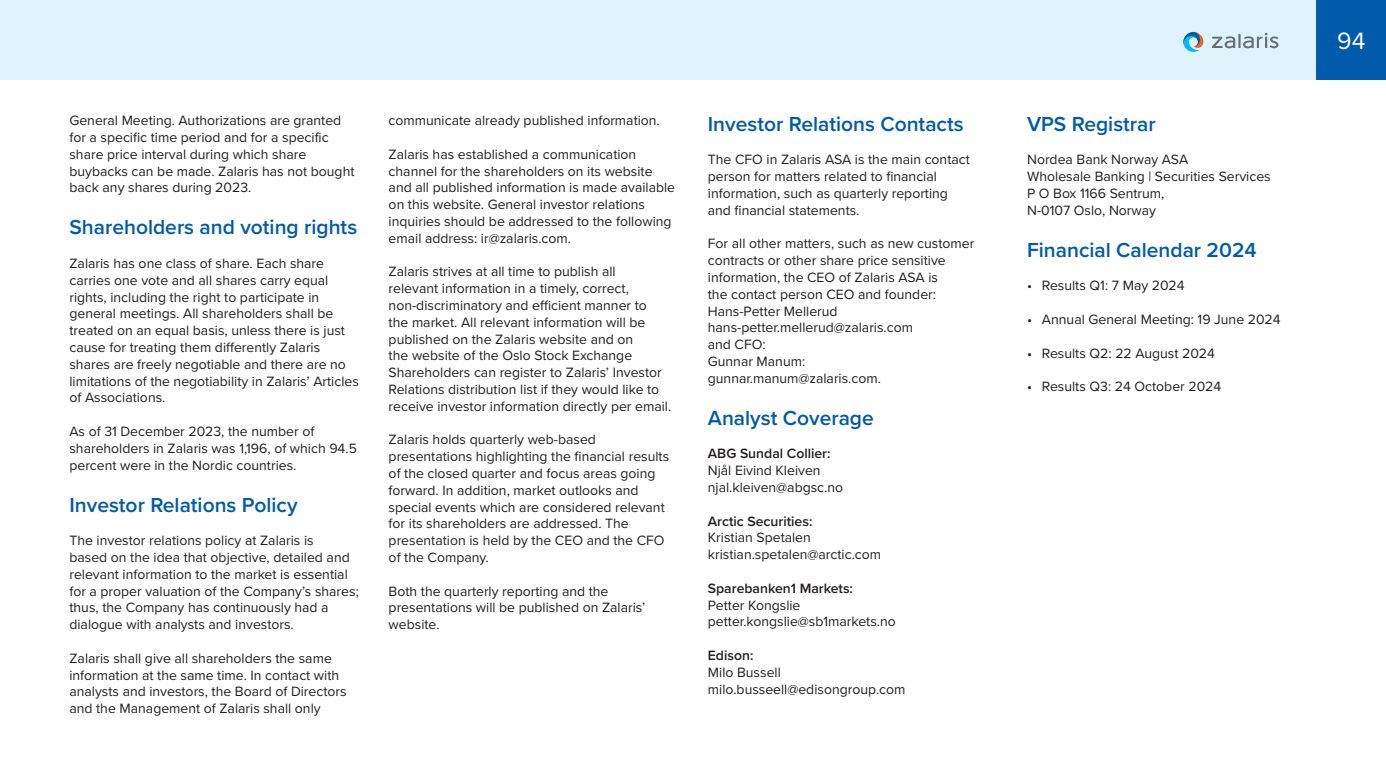
<style>
.page{position:relative;width:1386px;height:780px;background:#fff}
.page>*{position:absolute;margin:0;border:0;box-sizing:border-box;transform-origin:0 0}
.t1{font:24.5px "Proxima Nova";color:#fff}
.t2{font:600 21px "Proxima Nova";color:#015aaa}
.t3{font:14px/16.8px "Proxima Nova";color:#231f20}
.t4{font:600 14px "Proxima Nova";color:#231f20}
</style>
<div class="page">
<div style="left:0;top:0;width:1386px;height:79px;background:#def3fc"></div>
<div style="left:1317px;top:0;width:69px;height:79px;background:#015aaa"></div>
<hr style="left:1238px;top:34px;width:3px;height:14px;background:#666f75">
<svg style="left:1243px;top:33px;width:36px;height:15px"></svg>
<svg style="left:1212px;top:36px;width:23px;height:12px"></svg>
<svg style="left:1183px;top:32px;width:20px;height:20px"></svg>
<p class="t3" style="left:69px;top:111px;width:287px">General Meeting. Authorizations are granted for a specific time period and for a specific share price interval during which share buybacks can be made. Zalaris has not bought back any shares during 2023.</p>
<h2 class="t2" style="left:69px;top:212px;width:289px">Shareholders and voting rights</h2>
<p class="t3" style="left:69px;top:254px;width:291px">Zalaris has one class of share. Each share carries one vote and all shares carry equal rights, including the right to participate in general meetings. All shareholders shall be treated on an equal basis, unless there is just cause for treating them differently Zalaris shares are freely negotiable and there are no limitations of the negotiability in Zalaris’ Articles of Associations.</p>
<p class="t3" style="left:69px;top:422px;width:289px">As of 31 December 2023, the number of shareholders in Zalaris was 1,196, of which 94.5 percent were in the Nordic countries.</p>
<h2 class="t2" style="left:69px;top:489px;width:230px">Investor Relations Policy</h2>
<p class="t3" style="left:69px;top:531px;width:291px">The investor relations policy at Zalaris is<br>based on the idea that objective, detailed and relevant information to the market is essential for a proper valuation of the Company’s shares; thus, the Company has continuously had a dialogue with analysts and investors.</p>
<p class="t3" style="left:69px;top:649px;width:279px">Zalaris shall give all shareholders the same information at the same time. In contact with analysts and investors, the Board of Directors and the Management of Zalaris shall only</p>
<p class="t3" style="left:389px;top:111px;width:273px">communicate already published information.</p>
<p class="t3" style="left:389px;top:145px;width:288px">Zalaris has established a communication channel for the shareholders on its website and all published information is made available on this website. General investor relations inquiries should be addressed to the following email address: ir@zalaris.com.</p>
<p class="t3" style="left:389px;top:263px;width:284px">Zalaris strives at all time to publish all<br>relevant information in a timely, correct, non-discriminatory and efficient manner to<br>the market. All relevant information will be published on the Zalaris website and on<br>the website of the Oslo Stock Exchange Shareholders can register to Zalaris’ Investor Relations distribution list if they would like to receive investor information directly per email.</p>
<p class="t3" style="left:389px;top:431px;width:282px">Zalaris holds quarterly web-based presentations highlighting the financial results of the closed quarter and focus areas going forward. In addition, market outlooks and special events which are considered relevant for its shareholders are addressed. The presentation is held by the CEO and the CFO of the Company.</p>
<p class="t3" style="left:389px;top:582px;width:258px">Both the quarterly reporting and the presentations will be published on Zalaris’ website.</p>
<h2 class="t2" style="left:708px;top:108px;width:257px">Investor Relations Contacts</h2>
<p class="t3" style="left:708px;top:151px;width:264px">The CFO in Zalaris ASA is the main contact person for matters related to financial information, such as quarterly reporting and financial statements.</p>
<p class="t3" style="left:708px;top:235px;width:268px">For all other matters, such as new customer contracts or other share price sensitive information, the CEO of Zalaris ASA is<br>the contact person CEO and founder:<br>Hans-Petter Mellerud hans-petter.mellerud@zalaris.com<br>and CFO:<br>Gunnar Manum: gunnar.manum@zalaris.com.</p>
<h2 class="t2" style="left:708px;top:402px;width:167px">Analyst Coverage</h2>
<p class="t4" style="left:708px;top:443px;width:124px">ABG Sundal Collier:</p>
<p class="t3" style="left:708px;top:461px;width:137px">Njål Eivind Kleiven njal.kleiven@abgsc.no</p>
<p class="t4" style="left:708px;top:510px;width:106px">Arctic Securities:</p>
<p class="t3" style="left:708px;top:529px;width:175px">Kristian Spetalen kristian.spetalen@arctic.com</p>
<p class="t4" style="left:708px;top:578px;width:147px">Sparebanken1 Markets:</p>
<p class="t3" style="left:708px;top:596px;width:189px">Petter Kongslie petter.kongslie@sb1markets.no</p>
<p class="t4" style="left:708px;top:645px;width:47px">Edison:</p>
<p class="t3" style="left:708px;top:663px;width:199px">Milo Bussell milo.busseell@edisongroup.com</p>
<h2 class="t2" style="left:1027px;top:108px;width:130px">VPS Registrar</h2>
<p class="t3" style="left:1027px;top:151px;width:245px">Nordea Bank Norway ASA<br>Wholesale Banking | Securities Services<br>P O Box 1166 Sentrum,<br>N-0107 Oslo, Norway</p>
<h2 class="t2" style="left:1027px;top:234px;width:231px">Financial Calendar 2024</h2>
<p class="t3" style="left:1027px;top:277px;width:159px">• Results Q1: 7 May 2024</p>
<p class="t3" style="left:1027px;top:310px;width:255px">• Annual General Meeting: 19 June 2024</p>
<p class="t3" style="left:1027px;top:344px;width:189px">• Results Q2: 22 August 2024</p>
<p class="t3" style="left:1027px;top:377px;width:196px">• Results Q3: 24 October 2024</p>
<h1 class="t1" style="left:1337px;top:23px;width:30px">94</h1>
</div>
